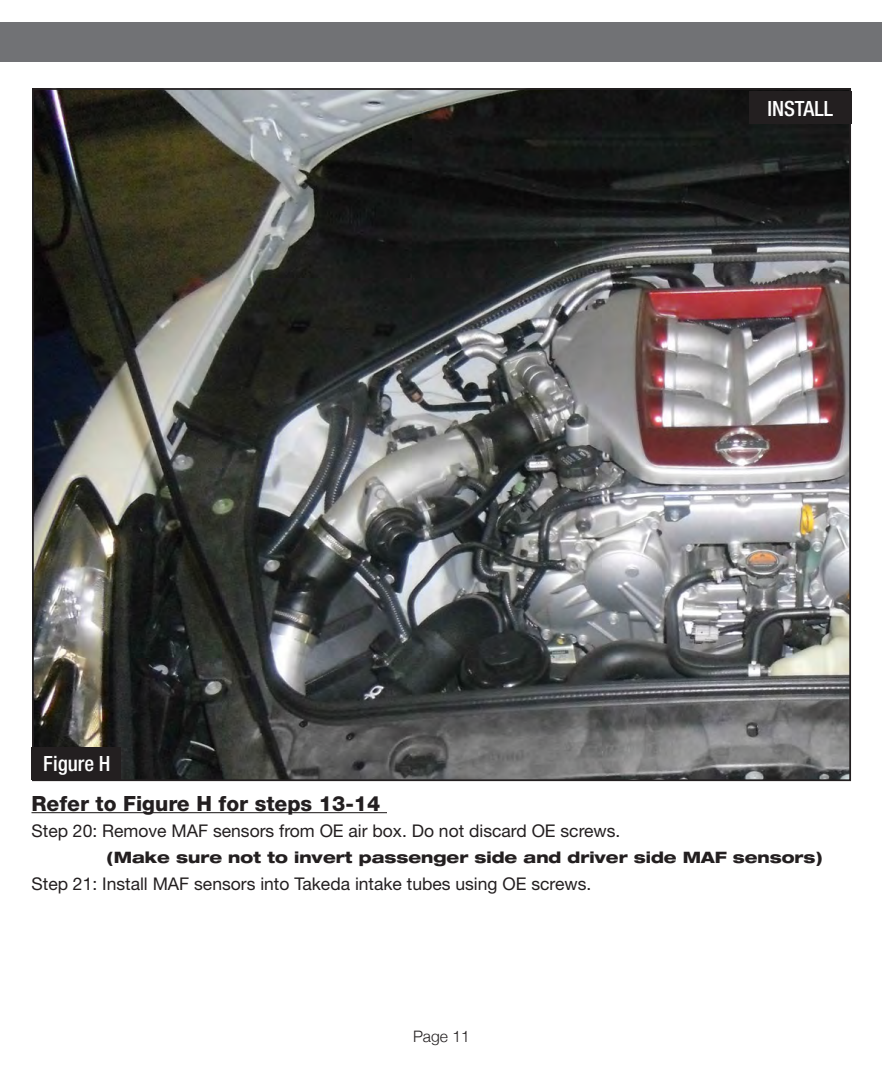
<style>
.page{position:relative;width:882px;height:1071px;background:#fff}
.page>*{position:absolute;margin:0;border:0;box-sizing:border-box;transform-origin:0 0}
.t1{font:800 21px "Helvetica Neue";color:#231f20}
.t2{font:500 condensed 21px "Helvetica Neue";color:#fff}
.t3{font:17.5px "Helvetica Neue";color:#231f20}
.t4{font:800 expanded 15.75px "Helvetica Neue";color:#231f20}
.t5{font:300 15.75px "Helvetica Neue";color:#231f20}
</style>
<div class="page">
<div style="left:0;top:23px;width:882px;height:39px;background:#717275"></div>
<hr style="left:32px;top:812px;width:355px;height:1px;background:#231f20">
<img style="left:35px;top:91px;width:813px;height:687px">
<div style="left:32px;top:747px;width:89px;height:33px;background:#231f20"></div>
<div style="left:749px;top:91px;width:103px;height:33px;background:#231f20"></div>
<p class="t2" style="left:43px;top:751px;width:69px">Figure H</p>
<p class="t2" style="left:767px;top:96px;width:67px">INSTALL</p>
<p class="t1" style="left:32px;top:791px;width:350px">Refer to Figure H for steps 13-14</p>
<p class="t3" style="left:32px;top:820px;width:590px">Step 20: Remove MAF sensors from OE air box. Do not discard OE screws.</p>
<p class="t4" style="left:106px;top:848px;width:719px">(Make sure not to invert passenger side and driver side MAF sensors)</p>
<p class="t3" style="left:32px;top:873px;width:561px">Step 21: Install MAF sensors into Takeda intake tubes using OE screws.</p>
<p class="t5" style="left:413px;top:1024px;width:58px">Page 11</p>
</div>
